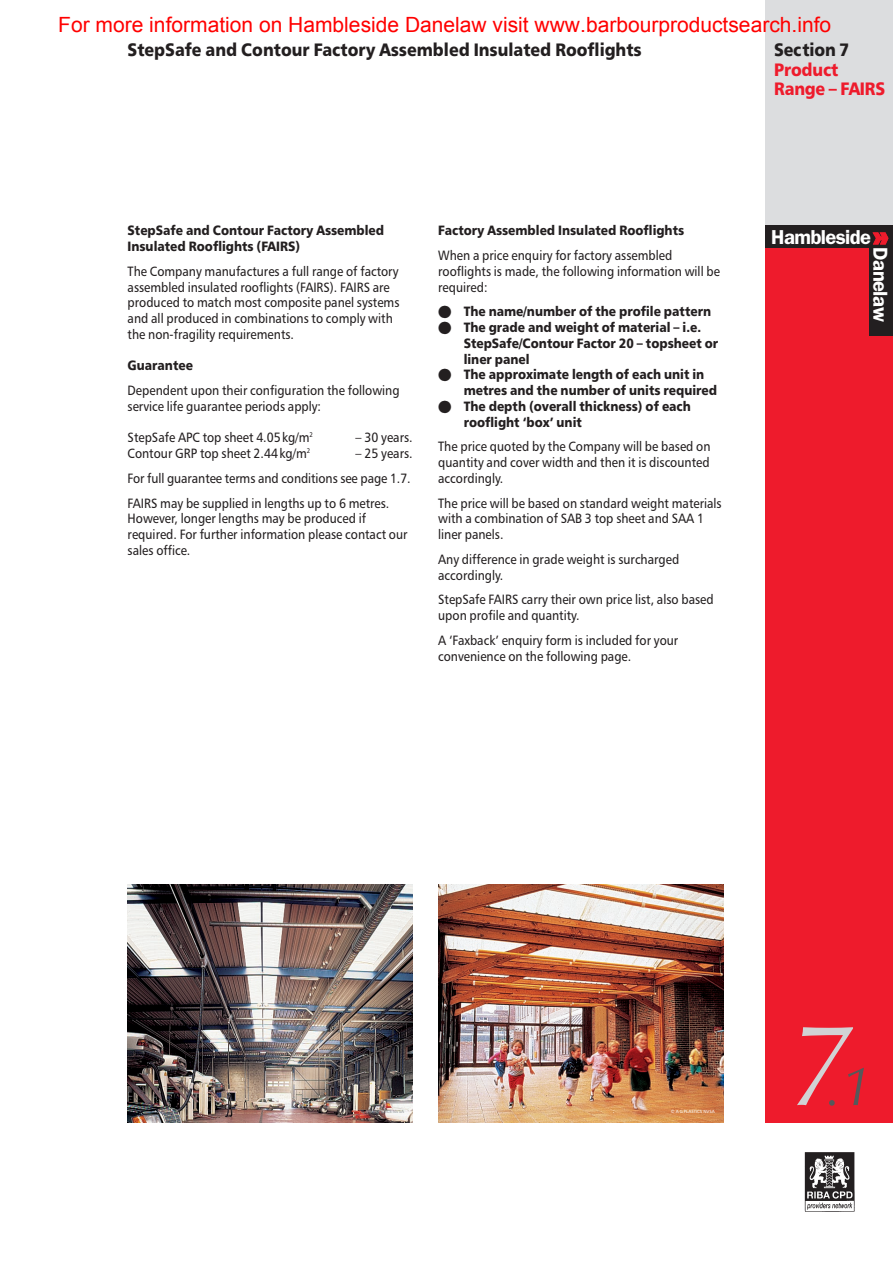
<style>
.page{position:relative;width:893px;height:1263px;background:#fff}
.page>*{position:absolute;margin:0;border:0;box-sizing:border-box;transform-origin:0 0}
.t1{font:italic 55.5px "Zapf Humanist 601 BT";color:#57585a}
.t2{font:21px "Arial";color:#f00}
.t3{font:600 20.25px "Franklin Gothic";letter-spacing:-.03em;color:#fff}
.t4{font:18px "Humanist 777 BT Black B";color:#231f20;scale:.9 1}
.t5{font:18px/19.5px "Humanist 777 BT Black B";letter-spacing:-.015em;color:#ee1b2c;scale:.9 1}
.t6{font:13.5px/15.8px "Humanist 777 BT Roman B";color:#231f20;scale:.9 1}
.t7{font:13.5px/15.8px "Humanist 777 BT Black B";color:#231f20;scale:.9 1}
.t8{font:4.5px "Humanist 777 BT Roman B";color:#939598}
.t9{font:4.5px "Humanist 777 BT Roman B";color:#fff}
.s1{font-size:120px;color:#d1d2d4}
</style>
<div class="page">
<div style="left:765px;top:0;width:127px;height:225px;background:#dcdddf"></div>
<div style="left:765px;top:225px;width:127px;height:898px;background:#ee1b2c"></div>
<img style="left:804px;top:1152px;width:50px;height:59px">
<div style="left:868px;top:225px;width:24px;height:111px;background:#231f20"></div>
<div style="left:765px;top:225px;width:126px;height:23px;background:#231f20"></div>
<img style="left:872px;top:232px;width:16px;height:13px">
<img style="left:128px;top:884px;width:284px;height:239px">
<img style="left:438px;top:884px;width:285px;height:239px">
<h2 class="t2" style="left:58px;top:11px;width:774px">For more information on Hambleside Danelaw visit www.barbourproductsearch.info</h2>
<h3 class="t4" style="left:128px;top:43px;width:572px">StepSafe and Contour Factory Assembled Insulated Rooflights</h3>
<p class="t7" style="left:128px;top:224px;width:286px">StepSafe and Contour Factory Assembled<br>Insulated Rooflights (FAIRS)</p>
<p class="t6" style="left:128px;top:265px;width:303px">The Company manufactures a full range of factory assembled insulated rooflights (FAIRS). FAIRS are produced to match most composite panel systems and all produced in combinations to comply with the non-fragility requirements.</p>
<p class="t7" style="left:128px;top:359px;width:74px">Guarantee</p>
<p class="t6" style="left:128px;top:384px;width:304px">Dependent upon their configuration the following service life guarantee periods apply:</p>
<p class="t6" style="left:128px;top:431px;width:207px">StepSafe APC top sheet 4.05kg/m<sup>2</sup></p>
<p class="t6" style="left:355px;top:431px;width:65px">– 30 years.</p>
<p class="t6" style="left:128px;top:447px;width:204px">Contour GRP top sheet 2.44kg/m<sup>2</sup></p>
<p class="t6" style="left:128px;top:443px;width:318px;line-height:24.8px;text-indent:228px">– 25 years.<br>For full guarantee terms and conditions see page 1.7.<br>FAIRS may be supplied in lengths up to 6 metres.</p>
<p class="t6" style="left:128px;top:512px;width:312px">However, longer lengths may be produced if required. For further information please contact our sales office.</p>
<p class="t7" style="left:438px;top:224px;width:275px">Factory Assembled Insulated Rooflights</p>
<p class="t6" style="left:438px;top:249px;width:314px">When a price enquiry for factory assembled rooflights is made, the following information will be required:</p>
<p class="t7" style="left:438px;top:305px;width:305px">● The name/number of the profile pattern</p>
<p class="t7" style="left:463px;top:321px;width:284px;text-indent:-26px">● The grade and weight of material – i.e.<br>StepSafe/Contour Factor 20 – topsheet or liner panel</p>
<p class="t7" style="left:463px;top:368px;width:283px;text-indent:-26px">● The approximate length of each unit in metres and the number of units required</p>
<p class="t7" style="left:463px;top:400px;width:254px;text-indent:-26px">● The depth (overall thickness) of each rooflight ‘box’ unit</p>
<p class="t6" style="left:438px;top:440px;width:304px;text-align:justify">The price quoted by the Company will be based on quantity and cover width and then it is discounted accordingly.</p>
<p class="t6" style="left:438px;top:497px;width:316px">The price will be based on standard weight materials with a combination of SAB 3 top sheet and SAA 1 liner panels.</p>
<p class="t6" style="left:438px;top:553px;width:269px">Any difference in grade weight is surcharged accordingly.</p>
<p class="t6" style="left:438px;top:593px;width:307px">StepSafe FAIRS carry their own price list, also based upon profile and quantity.</p>
<p class="t6" style="left:438px;top:634px;width:268px">A ‘Faxback’ enquiry form is included for your convenience on the following page.</p>
<h3 class="t4" style="left:774px;top:43px;width:85px">Section 7</h3>
<h3 class="t5" style="left:774px;top:61px;width:125px">Product<br>Range – FAIRS</h3>
<h3 class="t3" style="left:771px;top:230px;width:101px">Hambleside</h3>
<h3 class="t3" style="left:887px;top:247px;width:76px;rotate:90deg">Danelaw</h3>
<p class="t8" style="left:360px;top:1110px;width:45px">© A G PLASTICS NVSA</p>
<p class="t9" style="left:671px;top:1110px;width:45px">© A G PLASTICS NVSA</p>
<h1 class="t1" style="left:787px;top:1066px;width:87px"><span class="s1">7</span>. 1</h1>
</div>
